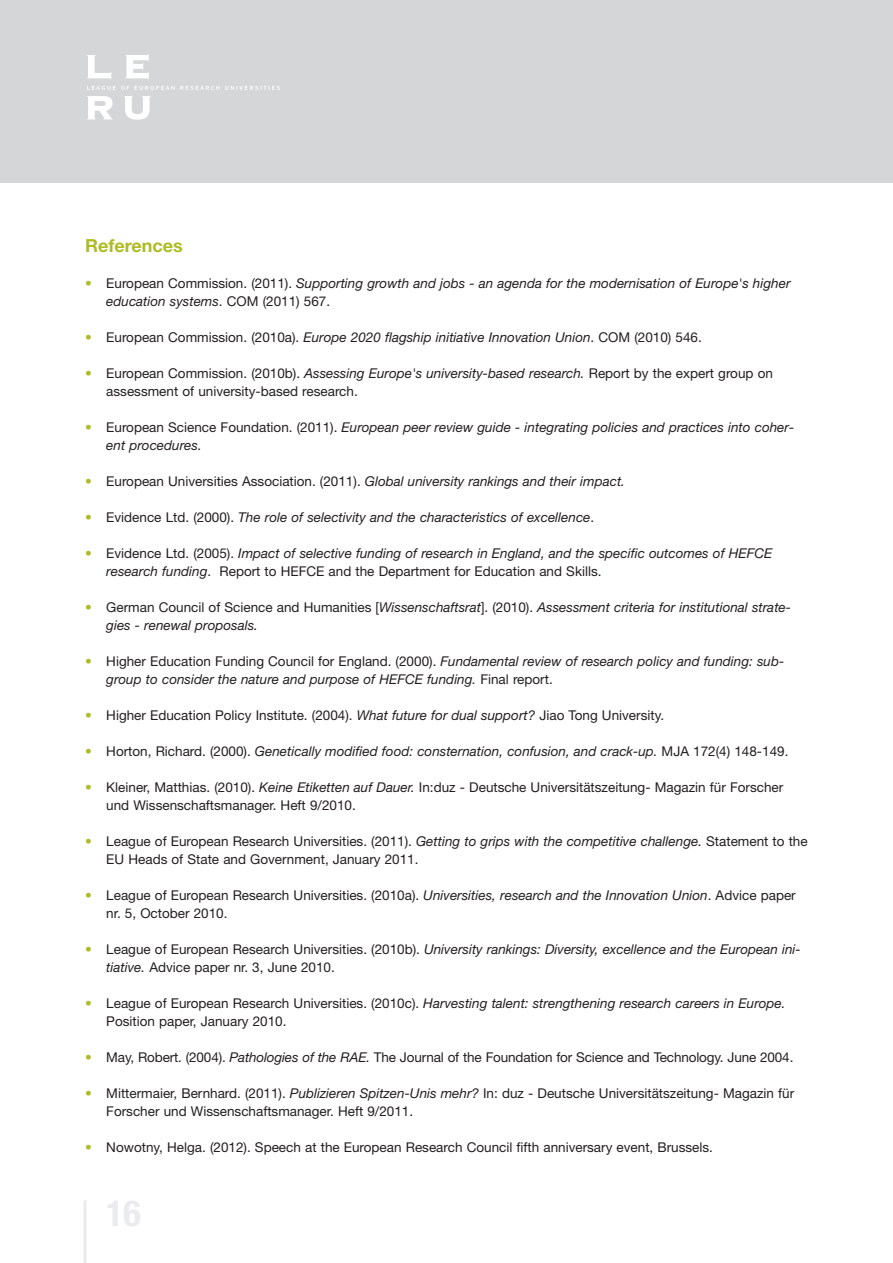
<style>
.page{position:relative;width:893px;height:1263px;background:#fff}
.page>*{position:absolute;margin:0;border:0;box-sizing:border-box;transform-origin:0 0}
.t1{font:700 condensed 36px "Helvetica Neue LT Std";color:#eaebec}
.t2{font:700 18px "Helvetica Neue LT Std";color:#aebc21}
.t3{font:13.5px/18px "Helvetica Neue LT Std";color:#231f20}
.t4{font:italic 13.5px/18px "Helvetica Neue LT Std";color:#231f20}
.s1{font-style:normal;color:#aebc21}
.s2{font-style:normal}
.s3{color:#aebc21}
.s4{font-style:italic}
</style>
<div class="page">
<div style="left:0;top:0;width:893px;height:183px;background:#d5d6d8"></div>
<hr style="left:84px;top:1200px;width:3px;height:63px;background:#eaebec">
<svg style="left:87px;top:86px;width:193px;height:4px"></svg>
<svg style="left:87px;top:55px;width:24px;height:24px"></svg>
<svg style="left:125px;top:54px;width:24px;height:25px"></svg>
<svg style="left:87px;top:96px;width:26px;height:23px"></svg>
<svg style="left:124px;top:96px;width:27px;height:24px"></svg>
<h2 class="t2" style="left:85px;top:239px;width:99px">References</h2>
<p class="t4" style="left:106px;top:276px;width:686px;text-indent:-21px"><span class="s1">•</span> <span class="s2">European Commission. (2011).</span> Supporting growth and jobs - an agenda for the modernisation of Europe's higher education systems<span class="s2">. COM (2011) 567.</span></p>
<p class="t4" style="left:85px;top:330px;width:618px"><span class="s1">•</span> <span class="s2">European Commission. (2010a).</span> Europe 2020 flagship initiative Innovation Union<span class="s2">. COM (2010) 546.</span></p>
<p class="t3" style="left:106px;top:366px;width:668px;text-indent:-21px"><span class="s3">•</span> European Commission. (2010b). <span class="s4">Assessing Europe's university-based research.</span> Report by the expert group on assessment of university-based research.</p>
<p class="t4" style="left:106px;top:420px;width:689px;text-indent:-21px"><span class="s1">•</span> <span class="s2">European Science Foundation. (2011).</span> European peer review guide - integrating policies and practices into coher&shy;ent procedures.</p>
<p class="t3" style="left:85px;top:474px;width:541px"><span class="s3">•</span> European Universities Association. (2011). <span class="s4">Global university rankings and their impact.</span></p>
<p class="t4" style="left:85px;top:510px;width:511px"><span class="s1">•</span> <span class="s2">Evidence Ltd. (2000).</span> The role of selectivity and the characteristics of excellence<span class="s2">.</span></p>
<p class="t4" style="left:106px;top:546px;width:668px;text-indent:-21px"><span class="s1">•</span> <span class="s2">Evidence Ltd. (2005).</span> Impact of selective funding of research in England, and the specific outcomes of HEFCE research funding<span class="s2">. Report to HEFCE and the Department for Education and Skills.</span></p>
<p class="t4" style="left:106px;top:600px;width:686px;text-indent:-21px"><span class="s1">•</span> <span class="s2">German Council of Science and Humanities [</span>Wissenschaftsrat<span class="s2">]. (2010).</span> Assessment criteria for institutional strate&shy;gies - renewal proposals.</p>
<p class="t4" style="left:106px;top:654px;width:679px;text-indent:-21px"><span class="s1">•</span> <span class="s2">Higher Education Funding Council for England. (2000).</span> Fundamental review of research policy and funding: sub&shy;group to consider the nature and purpose of HEFCE funding. <span class="s2">Final report.</span></p>
<p class="t3" style="left:85px;top:708px;width:581px"><span class="s3">•</span> Higher Education Policy Institute. (2004). <span class="s4">What future for dual support?</span> Jiao Tong University.</p>
<p class="t4" style="left:85px;top:744px;width:705px"><span class="s1">•</span> <span class="s2">Horton, Richard. (2000).</span> Genetically modified food: consternation, confusion, and crack-up. <span class="s2">MJA 172(4) 148-149.</span></p>
<p class="t3" style="left:106px;top:780px;width:678px;text-indent:-21px"><span class="s3">•</span> Kleiner, Matthias. (2010). <span class="s4">Keine Etiketten auf Dauer.</span> In:duz - Deutsche Universitätszeitung- Magazin für Forscher und Wissenschaftsmanager. Heft 9/2010.</p>
<p class="t3" style="left:106px;top:834px;width:703px;text-indent:-21px"><span class="s3">•</span> League of European Research Universities. (2011). <span class="s4">Getting to grips with the competitive challenge.</span> Statement to the<br>EU Heads of State and Government, January 2011.</p>
<p class="t3" style="left:106px;top:888px;width:691px;text-indent:-21px"><span class="s3">•</span> League of European Research Universities. (2010a). <span class="s4">Universities, research and the Innovation Union</span>. Advice paper nr. 5, October 2010.</p>
<p class="t3" style="left:106px;top:942px;width:696px;text-indent:-21px"><span class="s3">•</span> League of European Research Universities. (2010b). <span class="s4">University rankings: Diversity, excellence and the European ini&shy;tiative.</span> Advice paper nr. 3, June 2010.</p>
<p class="t3" style="left:106px;top:996px;width:681px;text-indent:-21px"><span class="s3">•</span> League of European Research Universities. (2010c). <span class="s4">Harvesting talent: strengthening research careers in Europe.<br></span>Position paper, January 2010.</p>
<p class="t3" style="left:85px;top:1050px;width:710px"><span class="s3">•</span> May, Robert. (2004). <span class="s4">Pathologies of the RAE.</span> The Journal of the Foundation for Science and Technology. June 2004.</p>
<p class="t3" style="left:106px;top:1086px;width:689px;text-indent:-21px"><span class="s3">•</span> Mittermaier, Bernhard. (2011). <span class="s4">Publizieren Spitzen-Unis mehr?</span> In: duz - Deutsche Universitätszeitung- Magazin für<br>Forscher und Wissenschaftsmanager. Heft 9/2011.</p>
<p class="t3" style="left:85px;top:1140px;width:629px"><span class="s3">•</span> Nowotny, Helga. (2012). Speech at the European Research Council fifth anniversary event, Brussels.</p>
<h1 class="t1" style="left:106px;top:1200px;width:36px">16</h1>
</div>
